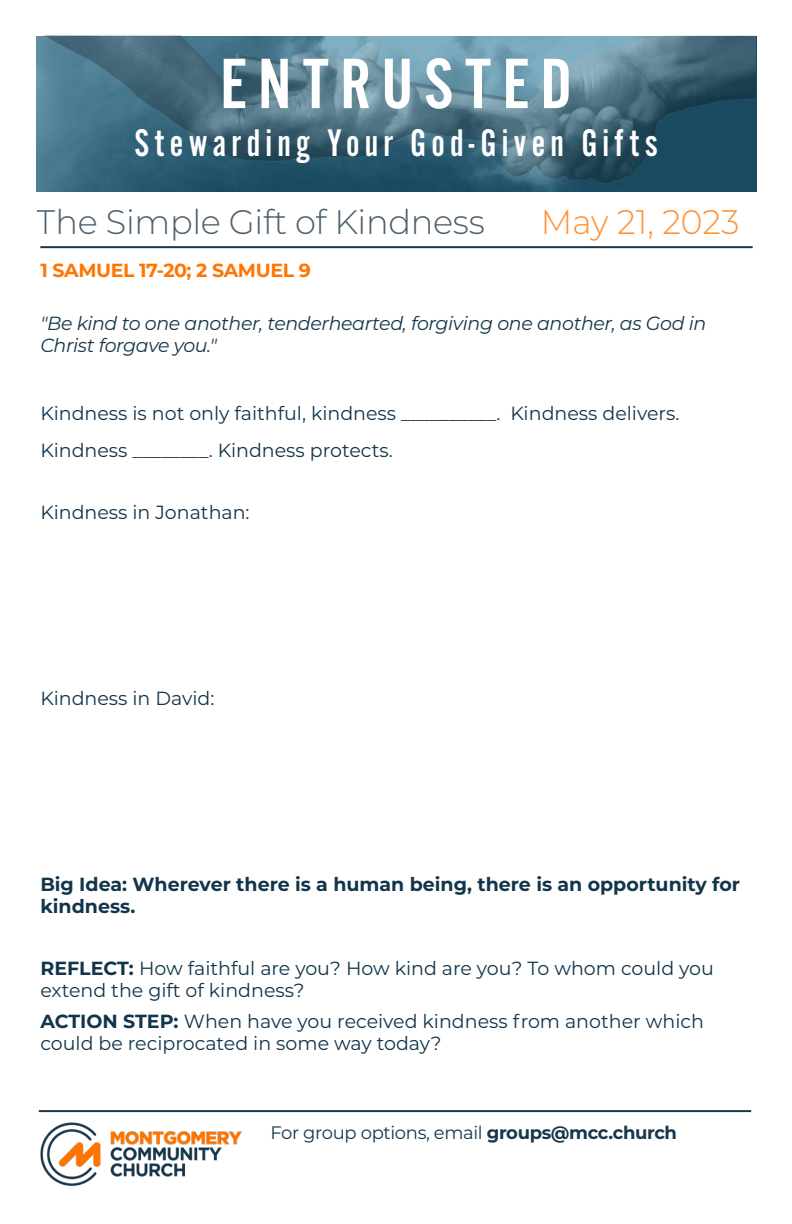
<style>
.page{position:relative;width:792px;height:1224px;background:#fff}
.page>*{position:absolute;margin:0;border:0;box-sizing:border-box;transform-origin:0 0}
.t1{font:74px "Alternate Got No 2 D";letter-spacing:.14em;color:#fff;scale:1.07 1}
.t2{font:40px "Alternate Got No 2 D";letter-spacing:.13em;color:#fff}
.t3{font:300 34px "Montserrat";letter-spacing:-.01em;color:#203746}
.t4{font:300 34px "Montserrat";color:#ff7500}
.t5{font:19px/22px "Montserrat";color:#12354b}
.t6{font:italic 19px/22px "Montserrat";letter-spacing:-.02em;color:#17374c}
.t7{font:700 19px/22px "Montserrat";color:#12354b}
.t8{font:700 19px "Montserrat";letter-spacing:-.02em;color:#ff7500}
.t9{font:18px "Montserrat";letter-spacing:-.02em;color:#17374c}
.s1{font-weight:700}
</style>
<div class="page">
<hr style="left:39px;top:1110px;width:712px;height:2px;background:#203746">
<img style="left:41px;top:1122px;width:201px;height:64px">
<hr style="left:40px;top:246px;width:713px;height:2px;background:#203746">
<img style="left:38px;top:36px;width:718px;height:156px">
<p class="t1" style="left:220px;top:45px;width:330px">ENTRUSTED</p>
<p class="t2" style="left:134px;top:122px;width:525px">Stewarding Your God-Given Gifts</p>
<h3 class="t3" style="left:37px;top:199px;width:449px">The Simple Gift of Kindness</h3>
<h3 class="t4" style="left:541px;top:199px;width:200px">May 21, 2023</h3>
<p class="t8" style="left:40px;top:256px;width:272px">1 SAMUEL 17-20; 2 SAMUEL 9</p>
<p class="t6" style="left:40px;top:311px;width:668px">"Be kind to one another, tenderhearted, forgiving one another, as God in<br>Christ forgave you."</p>
<p class="t5" style="left:40px;top:401px;width:641px">Kindness is not only faithful, kindness __________. Kindness delivers.</p>
<p class="t5" style="left:40px;top:438px;width:354px">Kindness ________. Kindness protects.</p>
<p class="t5" style="left:40px;top:500px;width:211px">Kindness in Jonathan:</p>
<p class="t5" style="left:40px;top:686px;width:176px">Kindness in David:</p>
<p class="t7" style="left:40px;top:872px;width:701px">Big Idea: Wherever there is a human being, there is an opportunity for kindness.</p>
<p class="t5" style="left:40px;top:956px;width:675px"><span class="s1">REFLECT:</span> How faithful are you? How kind are you? To whom could you extend the gift of kindness?</p>
<p class="t5" style="left:40px;top:1009px;width:665px"><span class="s1">ACTION STEP:</span> When have you received kindness from another which could be reciprocated in some way today?</p>
<p class="t9" style="left:270px;top:1121px;width:408px">For group options, email <span class="s1">groups@mcc.church</span></p>
</div>
